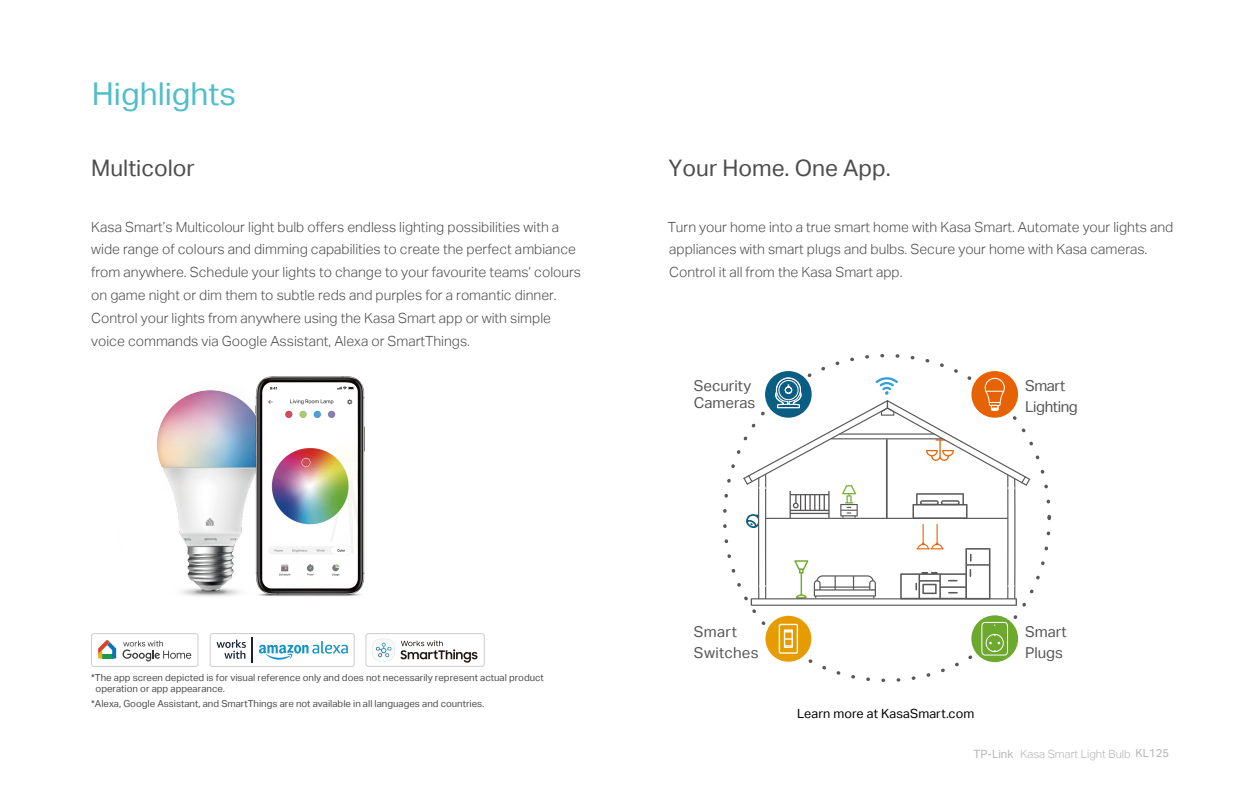
<style>
.page{position:relative;width:1260px;height:788px;background:#fff}
.page>*{position:absolute;margin:0;border:0;box-sizing:border-box;transform-origin:0 0}
.t1{font:31.5px "TP Link Aktiv Regular";color:#51beca}
.t2{font:22.75px "TP Link Aktiv Regular";color:#4d4d4d}
.t3{font:15.05px/16.2px "TP Link Aktiv Regular";color:#595757}
.t4{font:15.05px/20.8px "TP Link Aktiv Regular";letter-spacing:-.025em;color:#595757}
.t5{font:15.05px/20.8px "TP Link Aktiv Regular";letter-spacing:.02em;color:#595757}
.t6{font:14px/22.8px "TP Link Aktiv Light";color:#4d4d4d}
.t7{font:12.6px "TP Link Aktiv Regular";letter-spacing:.01em;color:#040000}
.t8{font:11.38px "TP Link Aktiv Light";color:#b5b5b5}
.t9{font:9.62px/10.5px "TP Link Aktiv Regular";color:#4d4d4d}
.s1{font-family:"TP Link Aktiv Regular"}
.s2{font-family:"TP Link Aktiv Regular";font-size:11.2px}
</style>
<div class="page">
<img style="left:157px;top:390px;width:98px;height:207px">
<img style="left:255px;top:376px;width:109px;height:220px">
<div style="left:210px;top:633px;width:144px;height:33px;border:1px solid #cccdcc;border-radius:2px"></div>
<svg style="left:259px;top:641px;width:89px;height:18px"></svg>
<svg style="left:217px;top:639px;width:29px;height:19px"></svg>
<svg style="left:252px;top:637px;width:1px;height:25px"></svg>
<div style="left:91px;top:633px;width:107px;height:33px;border:1px solid #cccdcc;border-radius:2px"></div>
<svg style="left:98px;top:640px;width:18px;height:18px"></svg>
<svg style="left:123px;top:640px;width:68px;height:21px"></svg>
<div style="left:366px;top:633px;width:119px;height:33px;border:1px solid #cccdcc;border-radius:2px"></div>
<svg style="left:372px;top:638px;width:106px;height:24px"></svg>
<img style="left:373px;top:639px;width:21px;height:21px">
<div style="left:971px;top:371px;width:47px;height:46px;background:#e66202;border-radius:50%"></div>
<div style="left:765px;top:371px;width:47px;height:46px;background:#0a5e83;border-radius:50%"></div>
<div style="left:971px;top:615px;width:47px;height:47px;background:#6da82f;border-radius:50%"></div>
<svg style="left:981px;top:621px;width:27px;height:34px"></svg>
<div style="left:765px;top:615px;width:46px;height:46px;background:#e69b00;border-radius:50%"></div>
<div style="left:779px;top:623px;width:19px;height:30px;border:1px solid #fff"></div>
<svg style="left:783px;top:629px;width:10px;height:19px"></svg>
<svg style="left:743px;top:377px;width:287px;height:228px"></svg>
<h1 class="t1" style="left:92px;top:76px;width:146px">Highlights</h1>
<h2 class="t2" style="left:91px;top:154px;width:105px">Multicolor</h2>
<p class="t6" style="left:91px;top:215px;width:491px">Kasa Smart’s Multicolour light bulb offers endless lighting possibilities with a wide range of colours and dimming capabilities to create the perfect ambiance from anywhere. Schedule your lights to change to your favourite teams’ colours on game night or dim them to subtle reds and purples for a romantic dinner.<br>Control your lights from anywhere using the Kasa Smart app or with simple voice commands via Google Assistant, Alexa or SmartThings.</p>
<p class="t9" style="left:96px;top:672px;width:450px;text-indent:-4px">*The app screen depicted is for visual reference only and does not necessarily represent actual product operation or app appearance.</p>
<p class="t9" style="left:91px;top:698px;width:395px">*Alexa, Google Assistant, and SmartThings are not available in all languages and countries.</p>
<h2 class="t2" style="left:669px;top:154px;width:224px">Your Home. One App.</h2>
<p class="t6" style="left:668px;top:215px;width:507px">Turn your home into a true smart home with Kasa Smart. Automate your lights and appliances with smart plugs and bulbs. Secure your home with Kasa cameras.<br>Control it all from the Kasa Smart app.</p>
<p class="t3" style="left:694px;top:378px;width:63px">Security<br>Cameras</p>
<p class="t4" style="left:1025px;top:375px;width:54px">Smart<br>Lighting</p>
<p class="t5" style="left:694px;top:621px;width:66px">Smart<br>Switches</p>
<p class="t7" style="left:797px;top:706px;width:179px">Learn more at KasaSmart.com</p>
<p class="t3" style="left:1025px;top:621px;width:43px;line-height:20.8px">Smart<br>Plugs</p>
<p class="t8" style="left:974px;top:747px;width:197px"><span class="s1">TP-Link</span> Kasa Smart Light Bulb <span class="s2">KL125</span></p>
</div>
